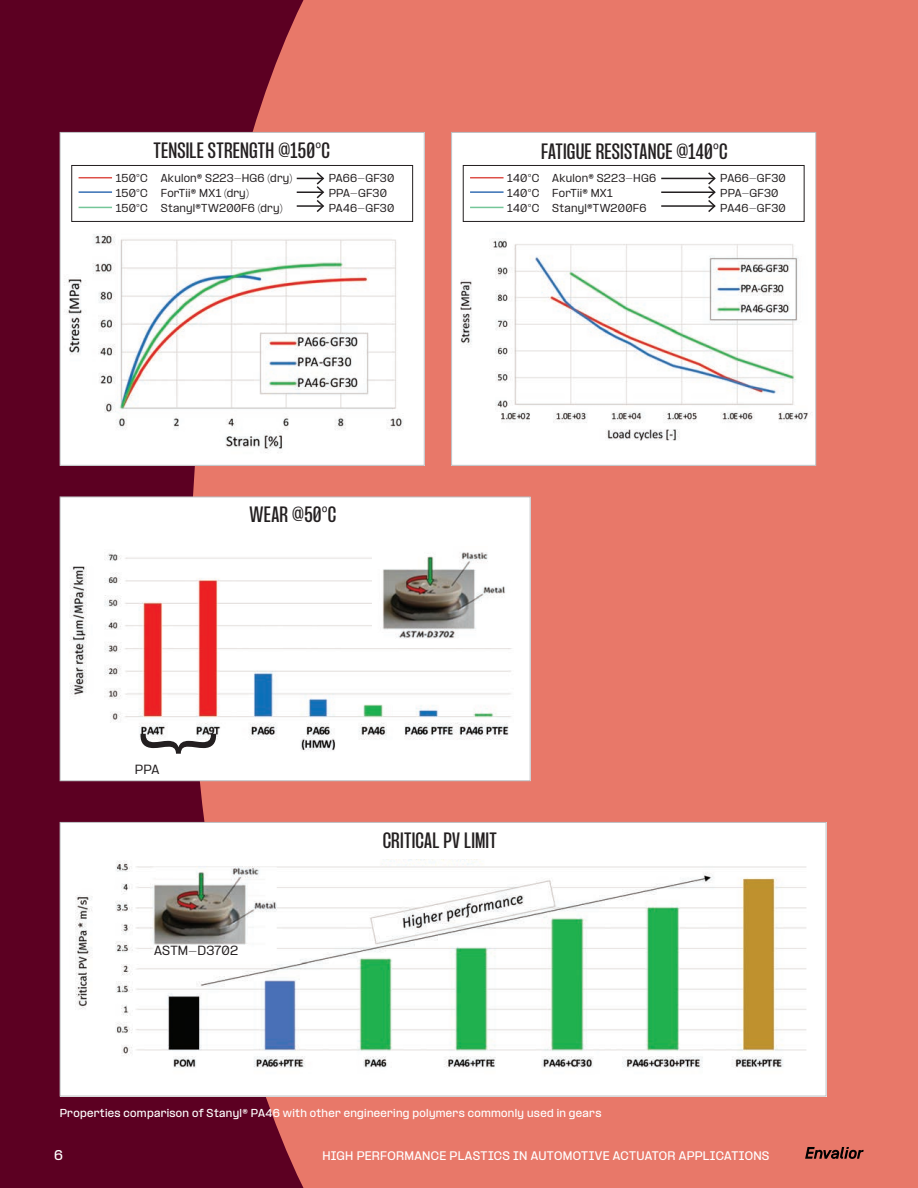
<style>
.page{position:relative;width:918px;height:1188px;background:#fff}
.page>*{position:absolute;margin:0;border:0;box-sizing:border-box;transform-origin:0 0}
.t1{font:94.8px "Myriad Pro";color:#231f20;scale:.91 1}
.Envalior-Large_Subhead{font:500 condensed 19.5px "PP Formula";letter-spacing:.015em;color:#231f20}
.Envalior-SubHead{font:600 12px "PP Formula";color:#fff}
.Picture-8pt-medium{font:500 11.25px "PP Formula";letter-spacing:.015em;color:#231f20}
.Envalior-SubHead-2{font:600 10.5px "PP Formula";letter-spacing:.025em;color:#fff}
.t2{font:500 9.75px "PP Formula";letter-spacing:.02em;color:#231f20}
.Envalior-Cutlines{font:600 9.75px "PP Formula";letter-spacing:.03em;color:#fff}
</style>
<div class="page">
<div style="left:0;top:0;width:916px;height:1188px;background:#5c0022"></div>
<svg style="left:191px;top:0;width:198px;height:1188px;fill:#e87869"></svg>
<div style="left:389px;top:0;width:529px;height:1188px;background:#e87869"></div>
<div style="left:60px;top:132px;width:364px;height:333px;background:#fff"></div>
<img style="left:64px;top:176px;width:350px;height:277px">
<div style="left:60px;top:132px;width:365px;height:334px;border:1px solid #bcbdc0"></div>
<div style="left:72px;top:165px;width:341px;height:56px;background:#fff"></div>
<div style="left:72px;top:165px;width:341px;height:57px;border:1px solid #231f20"></div>
<hr style="left:79px;top:177px;width:33px;height:1px;background:#de5048">
<hr style="left:79px;top:191px;width:33px;height:2px;background:#366fb4">
<hr style="left:79px;top:207px;width:33px;height:1px;background:#74c698">
<svg style="left:297px;top:172px;width:28px;height:40px"></svg>
<img style="left:62px;top:499px;width:467px;height:276px">
<div style="left:60px;top:497px;width:471px;height:284px;border:1px solid #bcbdc0"></div>
<div style="left:66px;top:505px;width:454px;height:28px;background:#fff"></div>
<img style="left:62px;top:824px;width:762px;height:270px">
<div style="left:66px;top:830px;width:748px;height:28px;background:#fff"></div>
<div style="left:452px;top:132px;width:364px;height:333px;background:#fff"></div>
<img style="left:460px;top:187px;width:351px;height:254px">
<div style="left:451px;top:132px;width:365px;height:334px;border:1px solid #bcbdc0"></div>
<div style="left:463px;top:165px;width:341px;height:56px;background:#fff"></div>
<div style="left:463px;top:165px;width:341px;height:57px;border:1px solid #231f20"></div>
<hr style="left:470px;top:177px;width:34px;height:1px;background:#de5048">
<hr style="left:470px;top:191px;width:34px;height:2px;background:#366fb4">
<hr style="left:470px;top:207px;width:34px;height:1px;background:#74c698">
<hr style="left:661px;top:178px;width:54px;height:1px;background:#231f20">
<hr style="left:661px;top:191px;width:54px;height:2px;background:#231f20">
<hr style="left:661px;top:205px;width:54px;height:2px;background:#231f20">
<svg style="left:707px;top:172px;width:9px;height:40px"></svg>
<div style="left:135px;top:764px;width:89px;height:15px;background:#fff"></div>
<div style="left:154px;top:945px;width:92px;height:14px;background:#fff"></div>
<div style="left:373px;top:544px;width:142px;height:104px;background:#fff"></div>
<img style="left:382px;top:552px;width:123px;height:87px">
<svg style="left:805px;top:1147px;width:59px;height:12px"></svg>
<p class="Envalior-Large_Subhead" style="left:153px;top:138px;width:178px">TENSILE STRENGTH @150°C</p>
<p class="t2" style="left:116px;top:172px;width:34px">150°C</p>
<p class="t2" style="left:161px;top:172px;width:133px">Akulon® S223-HG6 (dry)</p>
<p class="t2" style="left:329px;top:172px;width:67px">PA66-GF30</p>
<p class="t2" style="left:116px;top:187px;width:34px">150°C</p>
<p class="t2" style="left:161px;top:187px;width:90px">ForTii® MX1 (dry)</p>
<p class="t2" style="left:329px;top:187px;width:60px">PPA-GF30</p>
<p class="t2" style="left:116px;top:202px;width:34px">150°C</p>
<p class="t2" style="left:161px;top:202px;width:123px">Stanyl®TW200F6 (dry)</p>
<p class="t2" style="left:329px;top:202px;width:67px">PA46-GF30</p>
<p class="Envalior-Large_Subhead" style="left:541px;top:139px;width:188px">FATIGUE RESISTANCE @140°C</p>
<p class="t2" style="left:507px;top:172px;width:33px">140°C</p>
<p class="t2" style="left:552px;top:172px;width:105px">Akulon® S223-HG6</p>
<p class="t2" style="left:720px;top:172px;width:67px">PA66-GF30</p>
<p class="t2" style="left:507px;top:187px;width:33px">140°C</p>
<p class="t2" style="left:552px;top:187px;width:62px">ForTii® MX1</p>
<p class="t2" style="left:720px;top:187px;width:60px">PPA-GF30</p>
<p class="t2" style="left:507px;top:202px;width:33px">140°C</p>
<p class="t2" style="left:552px;top:202px;width:96px">Stanyl®TW200F6</p>
<p class="t2" style="left:720px;top:202px;width:67px">PA46-GF30</p>
<p class="Envalior-Large_Subhead" style="left:250px;top:502px;width:88px">WEAR @50°C</p>
<p class="t1" style="left:241px;top:732px;width:28px;rotate:90deg">}</p>
<p class="Picture-8pt-medium" style="left:135px;top:762px;width:26px">PPA</p>
<p class="Picture-8pt-medium" style="left:154px;top:944px;width:86px">ASTM-D3702</p>
<p class="Envalior-Large_Subhead" style="left:383px;top:828px;width:116px">CRITICAL PV LIMIT</p>
<p class="Envalior-Cutlines" style="left:60px;top:1107px;width:543px">Properties comparison of Stanyl® PA46 with other engineering polymers commonly used in gears</p>
<p class="Envalior-SubHead" style="left:54px;top:1147px;width:10px">6</p>
<p class="Envalior-SubHead-2" style="left:322px;top:1149px;width:449px">HIGH PERFORMANCE PLASTICS IN AUTOMOTIVE ACTUATOR APPLICATIONS</p>
</div>
